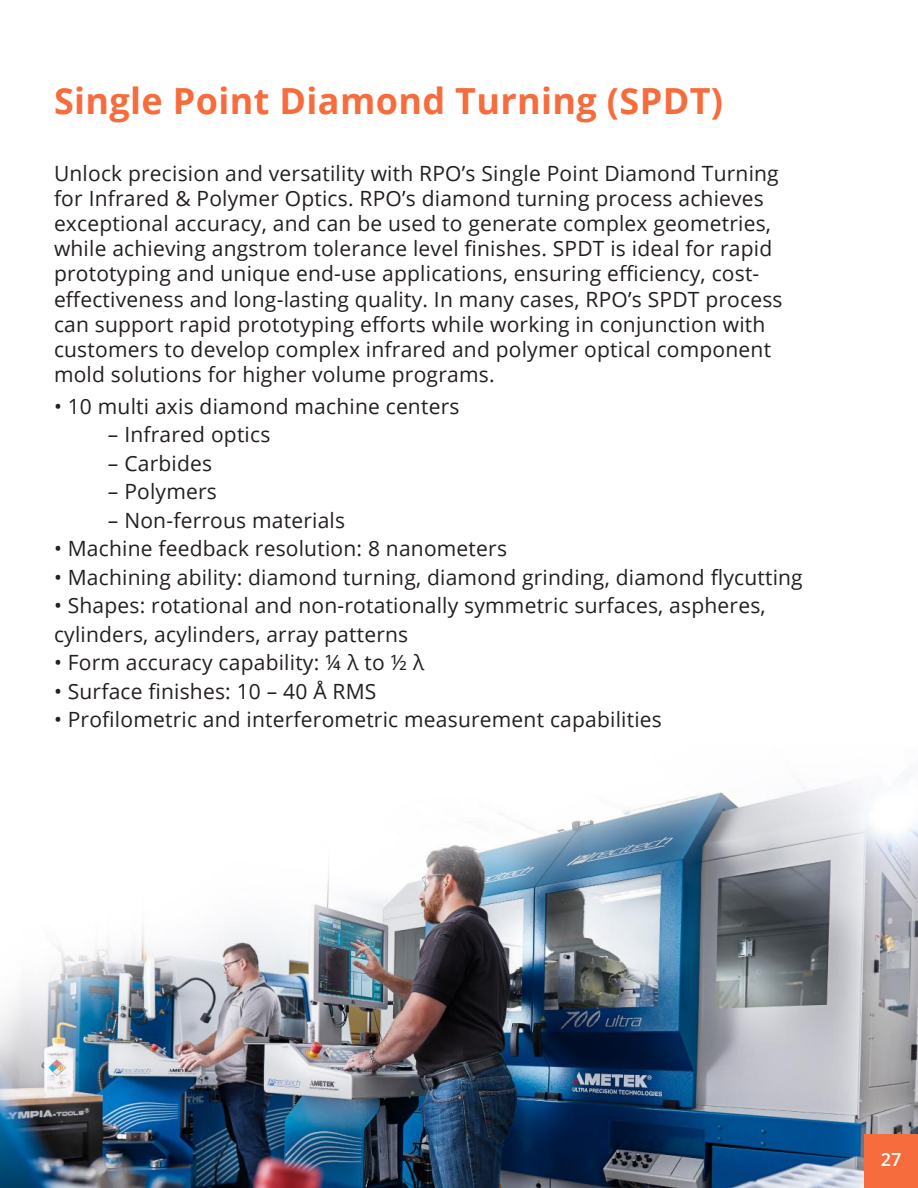
<style>
.page{position:relative;width:918px;height:1188px;background:#fff}
.page>*{position:absolute;margin:0;border:0;box-sizing:border-box;transform-origin:0 0}
.t1{font:700 36px "Open Sans";letter-spacing:.01em;color:#f76c3c}
.t2{font:21px/25.2px "Open Sans";letter-spacing:.01em;color:#241f1f}
.t3{font:600 18px "Open Sans";color:#fff}
</style>
<div class="page">
<img style="left:0;top:784px;width:918px;height:404px">
<div style="left:864px;top:1135px;width:54px;height:53px;background:#f76c3c"></div>
<h1 class="t1" style="left:54px;top:75px;width:671px">Single Point Diamond Turning (SPDT)</h1>
<p class="t2" style="left:54px;top:160px;width:730px">Unlock precision and versatility with RPO’s Single Point Diamond Turning for Infrared &amp; Polymer Optics. RPO’s diamond turning process achieves exceptional accuracy, and can be used to generate complex geometries, while achieving angstrom tolerance level finishes. SPDT is ideal for rapid prototyping and unique end-use applications, ensuring efficiency, cost&shy;effectiveness and long-lasting quality. In many cases, RPO’s SPDT process can support rapid prototyping efforts while working in conjunction with customers to develop complex infrared and polymer optical component mold solutions for higher volume programs.</p>
<p class="t2" style="left:54px;top:393px;width:407px">• 10 multi axis diamond machine centers</p>
<p class="t2" style="left:108px;top:421px;width:164px">– Infrared optics</p>
<p class="t2" style="left:108px;top:450px;width:106px">– Carbides</p>
<p class="t2" style="left:108px;top:478px;width:110px">– Polymers</p>
<p class="t2" style="left:108px;top:507px;width:239px">– Non-ferrous materials</p>
<p class="t2" style="left:54px;top:535px;width:455px">• Machine feedback resolution: 8 nanometers</p>
<p class="t2" style="left:54px;top:564px;width:750px">• Machining ability: diamond turning, diamond grinding, diamond flycutting</p>
<p class="t2" style="left:54px;top:591px;width:713px;line-height:28.5px">• Shapes: rotational and non-rotationally symmetric surfaces, aspheres, cylinders, acylinders, array patterns</p>
<p class="t2" style="left:54px;top:649px;width:372px">• Form accuracy capability: ¼ λ to ½ λ</p>
<p class="t2" style="left:54px;top:678px;width:324px">• Surface finishes: 10 – 40 Å RMS</p>
<p class="t2" style="left:54px;top:706px;width:609px">• Profilometric and interferometric measurement capabilities</p>
<p class="t3" style="left:881px;top:1147px;width:22px">27</p>
</div>
